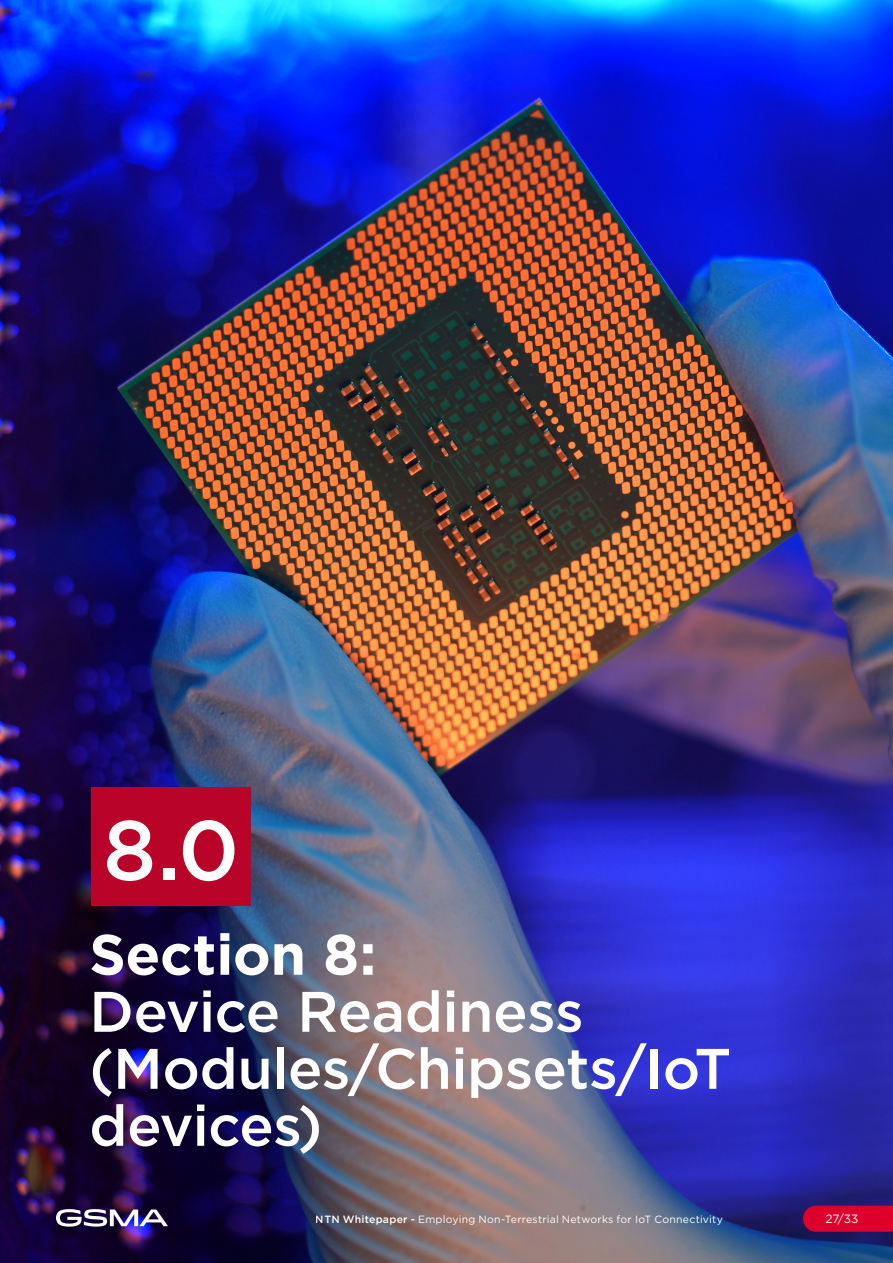
<style>
.page{position:relative;width:893px;height:1263px;background:#fff}
.page>*{position:absolute;margin:0;border:0;box-sizing:border-box;transform-origin:0 0}
.t1{font:500 84.45px "Gotham";color:#fff}
.t2{font:500 57px/57px "Gotham";letter-spacing:-.01em;color:#fff}
.t3{font:700 57px "Gotham";letter-spacing:-.005em;color:#fff}
.t4{font:12px "Gotham";color:#fff}
.t5{font:10.5px "Gotham";letter-spacing:.02em;color:#fff}
.s1{font-weight:500}
</style>
<div class="page">
<img style="left:0;top:0;width:893px;height:1263px">
<div style="left:91px;top:787px;width:160px;height:119px;background:#ba0328"></div>
<svg style="left:56px;top:1209px;width:112px;height:17px"></svg>
<svg style="left:803px;top:1205px;width:90px;height:27px"></svg>
<h1 class="t1" style="left:103px;top:795px;width:138px">8.0</h1>
<h2 class="t3" style="left:89px;top:917px;width:289px">Section 8:</h2>
<h2 class="t2" style="left:89px;top:982px;width:643px">Device Readiness (Modules/Chipsets/IoT devices)</h2>
<p class="t5" style="left:316px;top:1212px;width:408px"><span class="s1">NTN Whitepaper -</span> Employing Non-Terrestrial Networks for IoT Connectivity</p>
<p class="t4" style="left:825px;top:1211px;width:35px">27/33</p>
</div>
